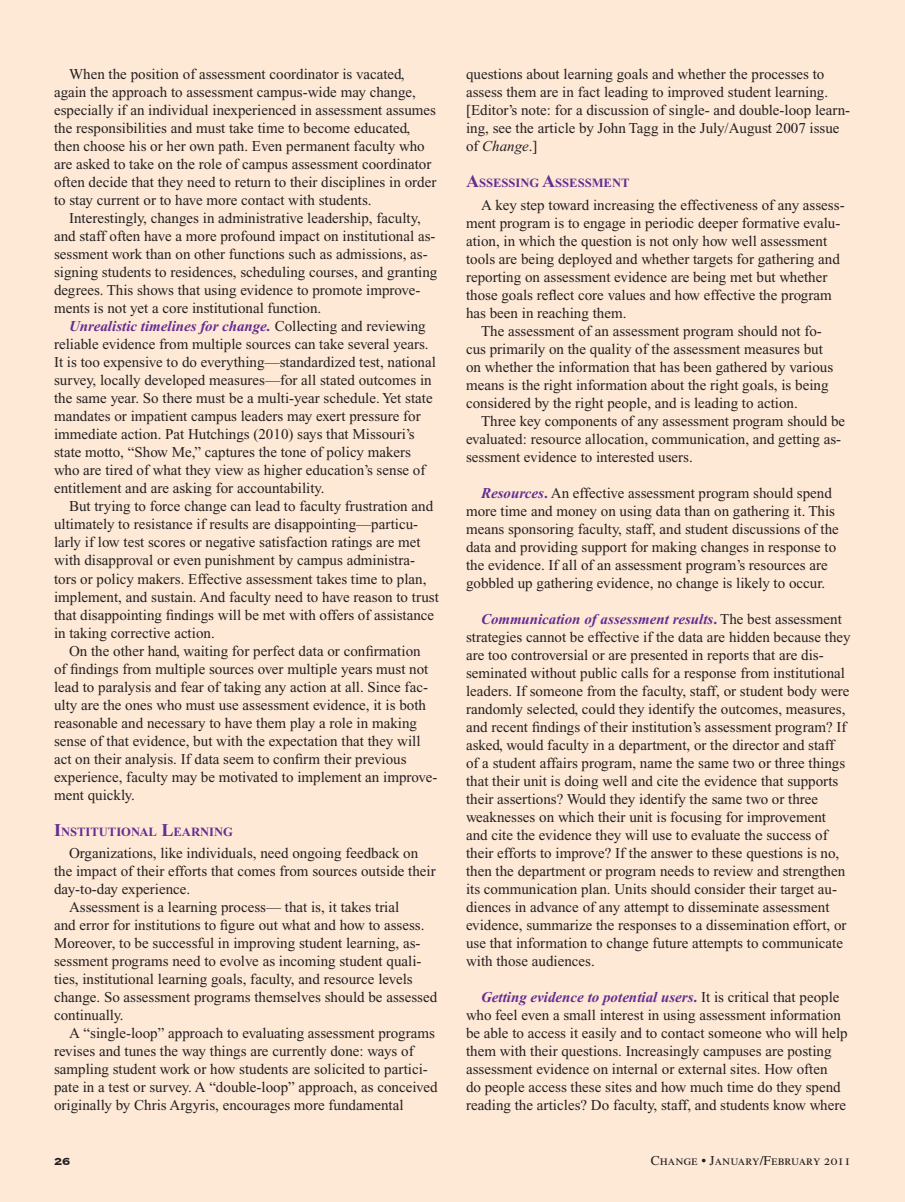
<style>
.page{position:relative;width:905px;height:1202px;background:#fff}
.page>*{position:absolute;margin:0;border:0;box-sizing:border-box;transform-origin:0 0}
.t1{font:15px/18px "Times New Roman";color:#231f20}
.t2{font:13.5px "Times Roman SC";color:#231f20}
.t3{font:700 13.5px "Copperplate";color:#231f20}
.t4{font:700 12.6px "Times New Roman";color:#652d91}
.s1{font-weight:700;font-style:italic;color:#652d91}
.s2{font-size:18px}
.s3{font-style:italic}
.s4{font-weight:700;color:#652d91}
</style>
<div class="page">
<div style="left:0;top:0;width:904px;height:1202px;background:#fee9d6"></div>
<p class="t1" style="left:54px;top:65px;width:384px;text-indent:15px">When the position of assessment coordinator is vacated, again the approach to assessment campus-wide may change, especially if an individual inexperienced in assessment assumes the responsibilities and must take time to become educated, then choose his or her own path. Even permanent faculty who are asked to take on the role of campus assessment coordinator often decide that they need to return to their disciplines in order to stay current or to have more contact with students.</p>
<p class="t1" style="left:54px;top:209px;width:385px;text-indent:15px">Interestingly, changes in administrative leadership, faculty, and staff often have a more profound impact on institutional as&shy;sessment work than on other functions such as admissions, as&shy;signing students to residences, scheduling courses, and granting degrees. This shows that using evidence to promote improve&shy;ments is not yet a core institutional function.</p>
<p class="t1" style="left:54px;top:317px;width:383px;text-indent:15px"><span class="s1">Unrealistic timelines for change.</span> Collecting and reviewing reliable evidence from multiple sources can take several years.<br>It is too expensive to do everything—standardized test, national survey, locally developed measures—for all stated outcomes in the same year. So there must be a multi-year schedule. Yet state mandates or impatient campus leaders may exert pressure for immediate action. Pat Hutchings (2010) says that Missouri’s state motto, “Show Me,” captures the tone of policy makers who are tired of what they view as higher education’s sense of entitlement and are asking for accountability.</p>
<p class="t1" style="left:54px;top:497px;width:386px;text-indent:15px">But trying to force change can lead to faculty frustration and ultimately to resistance if results are disappointing—particu&shy;larly if low test scores or negative satisfaction ratings are met with disapproval or even punishment by campus administra&shy;tors or policy makers. Effective assessment takes time to plan, implement, and sustain. And faculty need to have reason to trust that disappointing findings will be met with offers of assistance in taking corrective action.</p>
<p class="t1" style="left:54px;top:641px;width:385px;text-indent:15px">On the other hand, waiting for perfect data or confirmation<br>of findings from multiple sources over multiple years must not lead to paralysis and fear of taking any action at all. Since fac&shy;ulty are the ones who must use assessment evidence, it is both reasonable and necessary to have them play a role in making sense of that evidence, but with the expectation that they will act on their analysis. If data seem to confirm their previous experience, faculty may be motivated to implement an improve&shy;ment quickly.</p>
<p class="t4" style="left:54px;top:824px;width:180px"><span class="s2">I</span>NSTITUTIONAL <span class="s2">L</span>EARNING</p>
<p class="t1" style="left:69px;top:844px;width:351px">Organizations, like individuals, need ongoing feedback on</p>
<p class="t1" style="left:54px;top:862px;width:383px">the impact of their efforts that comes from sources outside their</p>
<p class="t1" style="left:54px;top:880px;width:138px">day-to-day experience.</p>
<p class="t1" style="left:69px;top:898px;width:332px">Assessment is a learning process— that is, it takes trial</p>
<p class="t1" style="left:54px;top:916px;width:372px">and error for institutions to figure out what and how to assess.</p>
<p class="t1" style="left:54px;top:934px;width:368px">Moreover, to be successful in improving student learning, as-</p>
<p class="t1" style="left:54px;top:952px;width:369px">sessment programs need to evolve as incoming student quali-</p>
<p class="t1" style="left:54px;top:970px;width:360px">ties, institutional learning goals, faculty, and resource levels</p>
<p class="t1" style="left:54px;top:988px;width:384px">change. So assessment programs themselves should be assessed</p>
<p class="t1" style="left:54px;top:1006px;width:71px">continually.</p>
<p class="t1" style="left:69px;top:1024px;width:367px">A “single-loop” approach to evaluating assessment programs</p>
<p class="t1" style="left:54px;top:1042px;width:361px">revises and tunes the way things are currently done: ways of</p>
<p class="t1" style="left:54px;top:1060px;width:375px">sampling student work or how students are solicited to partici-</p>
<p class="t1" style="left:54px;top:1078px;width:385px">pate in a test or survey. A “double-loop” approach, as conceived</p>
<p class="t1" style="left:54px;top:1096px;width:351px">originally by Chris Argyris, encourages more fundamental</p>
<p class="t1" style="left:466px;top:65px;width:386px">questions about learning goals and whether the processes to assess them are in fact leading to improved student learning. [Editor’s note: for a discussion of single- and double-loop learn&shy;ing, see the article by John Tagg in the July/August 2007 issue of <span class="s3">Change</span>.]</p>
<p class="t4" style="left:466px;top:176px;width:164px"><span class="s2">A</span>SSESSING <span class="s2">A</span>SSESSMENT</p>
<p class="t1" style="left:481px;top:196px;width:365px">A key step toward increasing the effectiveness of any assess-</p>
<p class="t1" style="left:466px;top:214px;width:376px">ment program is to engage in periodic deeper formative evalu-</p>
<p class="t1" style="left:466px;top:232px;width:363px">ation, in which the question is not only how well assessment</p>
<p class="t1" style="left:466px;top:250px;width:375px">tools are being deployed and whether targets for gathering and</p>
<p class="t1" style="left:466px;top:268px;width:363px">reporting on assessment evidence are being met but whether</p>
<p class="t1" style="left:466px;top:286px;width:367px">those goals reflect core values and how effective the program</p>
<p class="t1" style="left:466px;top:304px;width:162px">has been in reaching them.</p>
<p class="t1" style="left:481px;top:322px;width:342px">The assessment of an assessment program should not fo-</p>
<p class="t1" style="left:466px;top:340px;width:358px">cus primarily on the quality of the assessment measures but</p>
<p class="t1" style="left:466px;top:358px;width:369px">on whether the information that has been gathered by various</p>
<p class="t1" style="left:466px;top:376px;width:364px">means is the right information about the right goals, is being</p>
<p class="t1" style="left:466px;top:394px;width:333px">considered by the right people, and is leading to action.</p>
<p class="t1" style="left:481px;top:412px;width:366px">Three key components of any assessment program should be</p>
<p class="t1" style="left:466px;top:430px;width:377px">evaluated: resource allocation, communication, and getting as-</p>
<p class="t1" style="left:466px;top:448px;width:228px">sessment evidence to interested users.</p>
<p class="t1" style="left:466px;top:484px;width:374px;text-indent:15px"><span class="s1">Resources</span><span class="s4">.</span> An effective assessment program should spend more time and money on using data than on gathering it. This means sponsoring faculty, staff, and student discussions of the data and providing support for making changes in response to the evidence. If all of an assessment program’s resources are gobbled up gathering evidence, no change is likely to occur.</p>
<p class="t1" style="left:466px;top:610px;width:386px;text-indent:15px"><span class="s1">Communication of assessment results</span><span class="s4">.</span> The best assessment strategies cannot be effective if the data are hidden because they are too controversial or are presented in reports that are dis&shy;seminated without public calls for a response from institutional leaders. If someone from the faculty, staff, or student body were randomly selected, could they identify the outcomes, measures, and recent findings of their institution’s assessment program? If asked, would faculty in a department, or the director and staff of a student affairs program, name the same two or three things that their unit is doing well and cite the evidence that supports their assertions? Would they identify the same two or three weaknesses on which their unit is focusing for improvement and cite the evidence they will use to evaluate the success of their efforts to improve? If the answer to these questions is no, then the department or program needs to review and strengthen its communication plan. Units should consider their target au&shy;diences in advance of any attempt to disseminate assessment evidence, summarize the responses to a dissemination effort, or use that information to change future attempts to communicate with those audiences.</p>
<p class="t1" style="left:466px;top:988px;width:383px;text-indent:15px"><span class="s1">Getting evidence to potential users</span><span class="s4">.</span> It is critical that people who feel even a small interest in using assessment information be able to access it easily and to contact someone who will help them with their questions. Increasingly campuses are posting assessment evidence on internal or external sites. How often<br>do people access these sites and how much time do they spend reading the articles? Do faculty, staff, and students know where</p>
<p class="t3" style="left:54px;top:1152px;width:18px">26</p>
<p class="t2" style="left:650px;top:1152px;width:202px">Change • January/February 2011</p>
</div>
